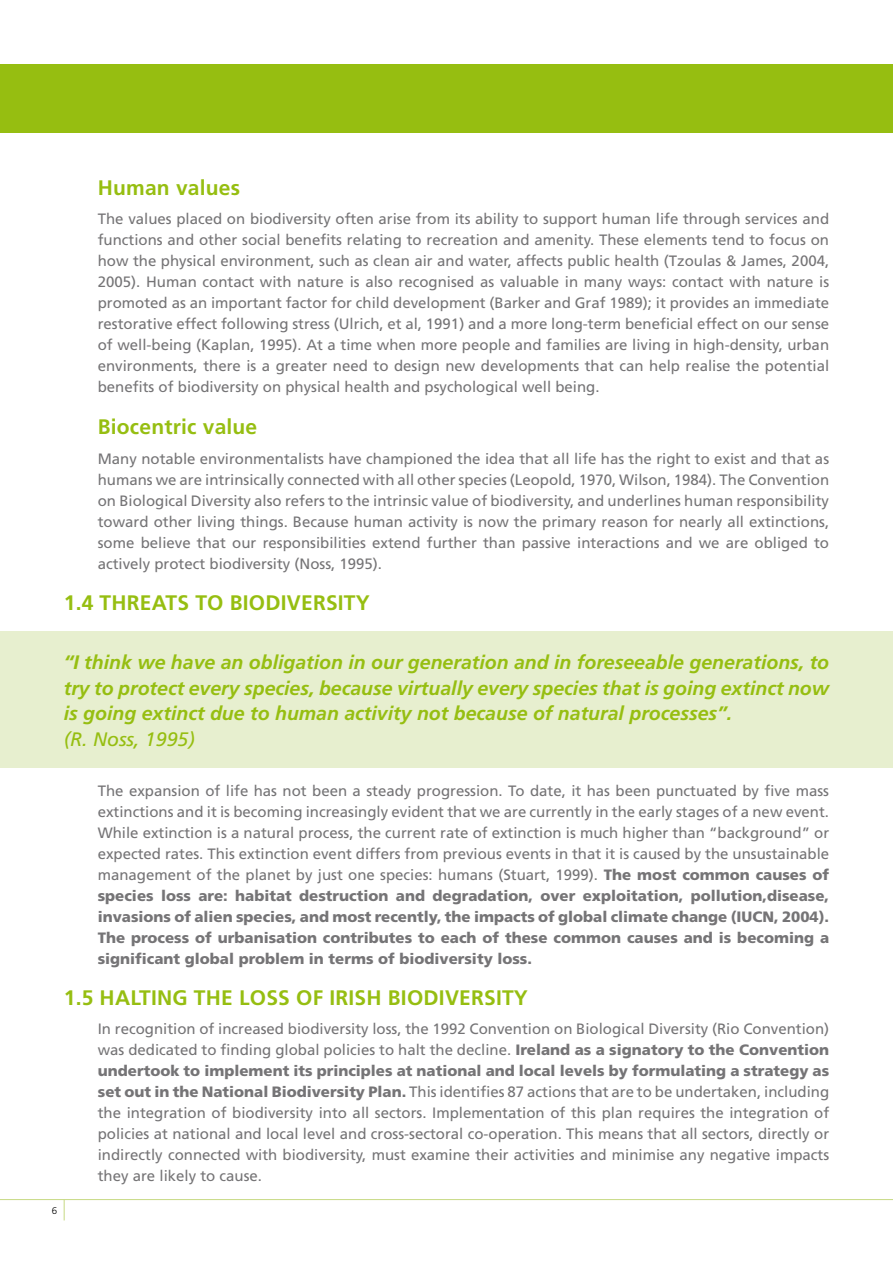
<style>
.page{position:relative;width:893px;height:1263px;background:#fff}
.page>*{position:absolute;margin:0;border:0;box-sizing:border-box;transform-origin:0 0}
.t1{font:700 21px "Frutiger";letter-spacing:.01em;color:#96be11}
.t2{font:italic 700 19.5px/25.5px "Frutiger";color:#96be11;text-align:justify}
.t3{font:italic 19.5px "Frutiger";color:#96be11}
.t4{font:15px/21px "Frutiger";color:#757476;text-align:justify}
.s1{font-weight:900}
</style>
<div class="page">
<div style="left:0;top:631px;width:893px;height:136px;background:#e7efcf"></div>
<svg style="left:64px;top:1200px;width:1px;height:20px"></svg>
<div style="left:0;top:64px;width:893px;height:69px;background:#96be11"></div>
<hr style="left:0;top:1199px;width:893px;height:1px;background:#c7d983">
<h1 class="t1" style="left:98px;top:175px;width:144px">HUMAN VALUES</h1>
<p class="t4" style="left:98px;top:209px;width:733px">The values placed on biodiversity often arise from its ability to support human life through services and functions and other social benefits relating to recreation and amenity. These elements tend to focus on how the physical environment, such as clean air and water, affects public health (Tzoulas &amp; James, 2004, 2005). Human contact with nature is also recognised as valuable in many ways: contact with nature is promoted as an important factor for child development (Barker and Graf 1989); it provides an immediate restorative effect following stress (Ulrich, et al, 1991) and a more long-term beneficial effect on our sense of well-being (Kaplan, 1995). At a time when more people and families are living in high-density, urban environments, there is a greater need to design new developments that can help realise the potential benefits of biodiversity on physical health and psychological well being.</p>
<h1 class="t1" style="left:98px;top:415px;width:161px">BIOCENTRIC VALUE</h1>
<p class="t4" style="left:98px;top:448px;width:733px">Many notable environmentalists have championed the idea that all life has the right to exist and that as humans we are intrinsically connected with all other species (Leopold, 1970, Wilson, 1984). The Convention on Biological Diversity also refers to the intrinsic value of biodiversity, and underlines human responsibility toward other living things. Because human activity is now the primary reason for nearly all extinctions, some believe that our responsibilities extend further than passive interactions and we are obliged to actively protect biodiversity (Noss, 1995).</p>
<h1 class="t1" style="left:64px;top:590px;width:62px">1.4 THREATS</h1>
<h1 class="t1" style="left:195px;top:590px;width:47px">TO BIODI</h1>
<h1 class="t1" style="left:287px;top:590px;width:26px">VERSIT</h1>
<h1 class="t1" style="left:356px;top:590px;width:16px">Y</h1>
<p class="t2" style="left:64px;top:650px;width:767px">“I think we have an obligation in our generation and in foreseeable generations, to try to protect every species, because virtually every species that is going extinct now is going extinct due to human activity not because of natural processes”.</p>
<h2 class="t3" style="left:64px;top:727px;width:133px">(R. Noss, 1995)</h2>
<p class="t4" style="left:98px;top:780px;width:733px">The expansion of life has not been a steady progression. To date, it has been punctuated by five mass extinctions and it is becoming increasingly evident that we are currently in the early stages of a new event.<br>While extinction is a natural process, the current rate of extinction is much higher than “background” or expected rates. This extinction event differs from previous events in that it is caused by the unsustainable management of the planet by just one species: humans (Stuart, 1999). <span class="s1">The most common causes of species loss are: habitat destruction and degradation, over exploitation, pollution,disease, invasions of alien species, and most recently, the impacts of global climate change (IUCN, 2004).<br>The process of urbanisation contributes to each of these common causes and is becoming a significant global problem in terms of biodiversity loss.</span></p>
<h1 class="t1" style="left:64px;top:985px;width:65px">1.5 HALTING</h1>
<h1 class="t1" style="left:194px;top:985px;width:14px">THE</h1>
<h1 class="t1" style="left:239px;top:985px;width:14px">LOSS</h1>
<h1 class="t1" style="left:296px;top:985px;width:52px">OF IRISH</h1>
<h1 class="t1" style="left:388px;top:985px;width:12px">BIODI</h1>
<h1 class="t1" style="left:445px;top:985px;width:26px">VERSIT</h1>
<h1 class="t1" style="left:514px;top:985px;width:16px">Y</h1>
<p class="t4" style="left:98px;top:1018px;width:733px">In recognition of increased biodiversity loss, the 1992 Convention on Biological Diversity (Rio Convention) was dedicated to finding global policies to halt the decline. <span class="s1">Ireland as a signatory to the Convention undertook to implement its principles at national and local levels by formulating a strategy as set out in the National Biodiversity Plan.</span> This identifies 87 actions that are to be undertaken, including the integration of biodiversity into all sectors. Implementation of this plan requires the integration of policies at national and local level and cross-sectoral co-operation. This means that all sectors, directly or indirectly connected with biodiversity, must examine their activities and minimise any negative impacts they are likely to cause.</p>
</div>
